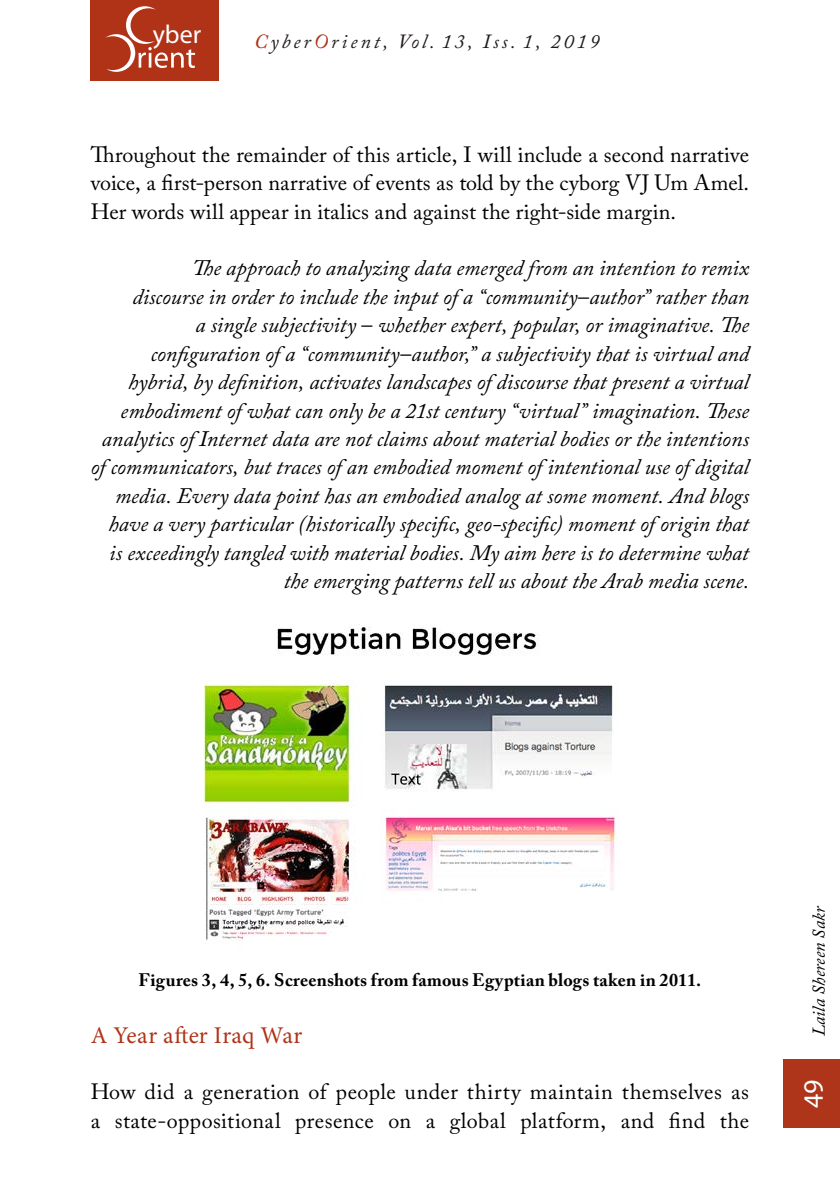
<style>
.page{position:relative;width:840px;height:1191px;background:#fff}
.page>*{position:absolute;margin:0;border:0;box-sizing:border-box;transform-origin:0 0}
.t1{font:28px "Myriad Pro";color:#fff}
.t2{font:26px "Myriad Pro";color:#fff}
.t3{font:24px "Minion Pro";letter-spacing:.015em;color:#af3418}
.t4{font:italic 22px/28.4px "Adobe Caslon Pro";color:#000;text-align:right}
.t5{font:22px/28.4px "Adobe Caslon Pro";letter-spacing:.015em;color:#000;text-align:justify}
.t6{font:italic 20px "Adobe Caslon Pro";letter-spacing:.15em;color:#1f191a}
.t7{font:700 18px "Adobe Caslon Pro";letter-spacing:.015em;color:#000}
.t8{font:italic 18px "Adobe Caslon Pro";color:#000}
.s1{color:#af3418}
.s2{font-style:normal}
</style>
<div class="page">
<div style="left:782px;top:1059px;width:57px;height:68px;background:#ae351a"></div>
<div style="left:91px;top:0;width:128px;height:80px;background:#b03318"></div>
<svg style="left:106px;top:6px;width:89px;height:66px"></svg>
<img style="left:203px;top:624px;width:413px;height:320px">
<p class="t2" style="left:153px;top:18px;width:50px">yber</p>
<p class="t6" style="left:254px;top:29px;width:347px"><span class="s1">C</span>yber<span class="s1">O</span>rient, Vol. 13, Iss. 1, 2019</p>
<p class="t5" style="left:91px;top:140px;width:659px">Throughout the remainder of this article, I will include a second narrative voice, a first-person narrative of events as told by the cyborg VJ Um Amel.<br>Her words will appear in italics and against the right-side margin.</p>
<p class="t4" style="left:91px;top:254px;width:659px">The approach to analyzing data emerged from an intention to remix<br>discourse in order to include the input of a “community<span class="s2">–</span>author” rather than<br>a single subjectivity <span class="s2">–</span> whether expert, popular, or imaginative. The configuration of a “community<span class="s2">–</span>author,” a subjectivity that is virtual and hybrid, by definition, activates landscapes of discourse that present a virtual embodiment of what can only be a 21st century “virtual” imagination. These analytics of Internet data are not claims about material bodies or the intentions of communicators, but traces of an embodied moment of intentional use of digital media. Every data point has an embodied analog at some moment. And blogs have a very particular (historically specific, geo-specific) moment of origin that is exceedingly tangled with material bodies. My aim here is to determine what the emerging patterns tell us about the Arab media scene.</p>
<p class="t7" style="left:139px;top:969px;width:564px">Figures 3, 4, 5, 6. Screenshots from famous Egyptian blogs taken in 2011.</p>
<p class="t3" style="left:91px;top:1018px;width:213px">A Year after Iraq War</p>
<p class="t5" style="left:91px;top:1077px;width:659px">How did a generation of people under thirty maintain themselves as a state-oppositional presence on a global platform, and find the</p>
<p class="t8" style="left:807px;top:1036px;width:132px;rotate:-90deg">Laila Shereen Sakr</p>
<p class="t1" style="left:795px;top:1108px;width:30px;rotate:-90deg">49</p>
</div>
